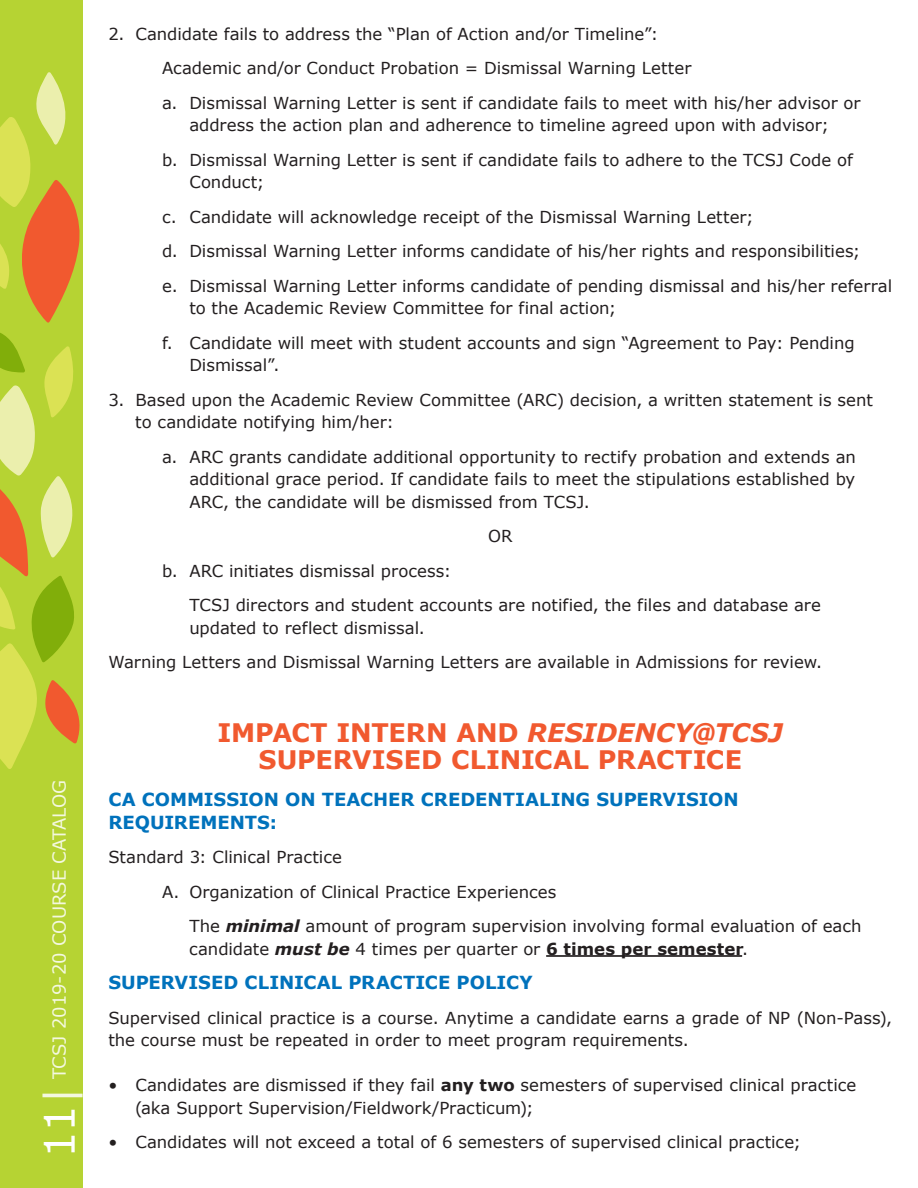
<style>
.page{position:relative;width:918px;height:1188px;background:#fff}
.page>*{position:absolute;margin:0;border:0;box-sizing:border-box;transform-origin:0 0}
.t1{font:42px "Verdana";color:#fff}
.t2{font:700 25.5px/27px "Verdana";letter-spacing:-.005em;color:#f1592f;text-align:center}
.t3{font:700 18px/22.5px "Verdana";letter-spacing:-.005em;color:#0072bc}
.t4{font:18px "Verdana";color:rgb(255 255 255/.85)}
.t5{font:16.5px/34.5px "Verdana";color:#231f20}
.s1{color:rgb(255 255 255/.85)}
.s2{font-style:italic}
.s3{font-weight:700;font-style:italic}
.s4{font-weight:700}
</style>
<div class="page">
<hr style="left:546px;top:955px;width:196px;height:2px;background:#231f20">
<div style="left:0;top:0;width:83px;height:1188px;background:#b6d333"></div>
<svg style="left:0;top:72px;width:80px;height:697px"></svg>
<p class="t4" style="left:47px;top:1079px;width:301px;rotate:-90deg">TCSJ 2019-20 COURSE CATALOG</p>
<h1 class="t1" style="left:31px;top:1158px;width:74px;rotate:-90deg">11<span class="s1">|</span></h1>
<p class="t5" style="left:162px;top:16px;width:700px;text-indent:-54px">2. Candidate fails to address the “Plan of Action and/or Timeline”:<br>Academic and/or Conduct Probation = Dismissal Warning Letter<br>a. Dismissal Warning Letter is sent if candidate fails to meet with his/her advisor or</p>
<p class="t5" style="left:162px;top:108px;width:692px;text-align:center">address the action plan and adherence to timeline agreed upon with advisor;<br>b. Dismissal Warning Letter is sent if candidate fails to adhere to the TCSJ Code of</p>
<p class="t5" style="left:162px;top:165px;width:732px;text-indent:27px">Conduct;<br>c. Candidate will acknowledge receipt of the Dismissal Warning Letter;<br>d. Dismissal Warning Letter informs candidate of his/her rights and responsibilities;<br>e. Dismissal Warning Letter informs candidate of pending dismissal and his/her referral</p>
<p class="t5" style="left:162px;top:291px;width:694px;text-indent:27px">to the Academic Review Committee for final action;<br>f. Candidate will meet with student accounts and sign “Agreement to Pay: Pending</p>
<p class="t5" style="left:189px;top:348px;width:92px">Dismissal”.</p>
<p class="t5" style="left:135px;top:388px;width:739px;line-height:22.5px;text-indent:-27px">3. Based upon the Academic Review Committee (ARC) decision, a written statement is sent to candidate notifying him/her:</p>
<p class="t5" style="left:189px;top:445px;width:668px;line-height:22.5px;text-align:justify;text-indent:-27px">a. ARC grants candidate additional opportunity to rectify probation and extends an additional grace period. If candidate fails to meet the stipulations established by ARC, the candidate will be dismissed from TCSJ.</p>
<p class="t5" style="left:488px;top:519px;width:26px">OR</p>
<p class="t5" style="left:189px;top:554px;width:633px;text-indent:-27px">b. ARC initiates dismissal process:<br>TCSJ directors and student accounts are notified, the files and database are</p>
<p class="t5" style="left:108px;top:611px;width:715px;text-indent:81px">updated to reflect dismissal.<br>Warning Letters and Dismissal Warning Letters are available in Admissions for review.</p>
<h2 class="t2" style="left:218px;top:719px;width:567px">IMPACT INTERN AND <span class="s2">RESIDENCY@TCSJ<br></span>SUPERVISED CLINICAL PRACTICE</h2>
<p class="t3" style="left:108px;top:788px;width:632px">CA COMMISSION ON TEACHER CREDENTIALING SUPERVISION<br>REQUIREMENTS:</p>
<p class="t5" style="left:108px;top:840px;width:235px">Standard 3: Clinical Practice</p>
<p class="t5" style="left:162px;top:874px;width:396px">A. Organization of Clinical Practice Experiences</p>
<p class="t5" style="left:189px;top:909px;width:674px">The <span class="s3">minimal</span> amount of program supervision involving formal evaluation of each</p>
<p class="t5" style="left:189px;top:931px;width:560px">candidate <span class="s3">must be</span> 4 times per quarter or <span class="s4">6 times per semester</span>.</p>
<p class="t3" style="left:108px;top:971px;width:426px">SUPERVISED CLINICAL PRACTICE POLICY</p>
<p class="t5" style="left:108px;top:1006px;width:785px;line-height:22.5px">Supervised clinical practice is a course. Anytime a candidate earns a grade of NP (Non-Pass), the course must be repeated in order to meet program requirements.</p>
<p class="t5" style="left:135px;top:1074px;width:723px;line-height:22.5px;text-indent:-27px">• Candidates are dismissed if they fail <span class="s4">any two</span> semesters of supervised clinical practice (aka Support Supervision/Fieldwork/Practicum);</p>
<p class="t5" style="left:108px;top:1125px;width:694px">• Candidates will not exceed a total of 6 semesters of supervised clinical practice;</p>
</div>
